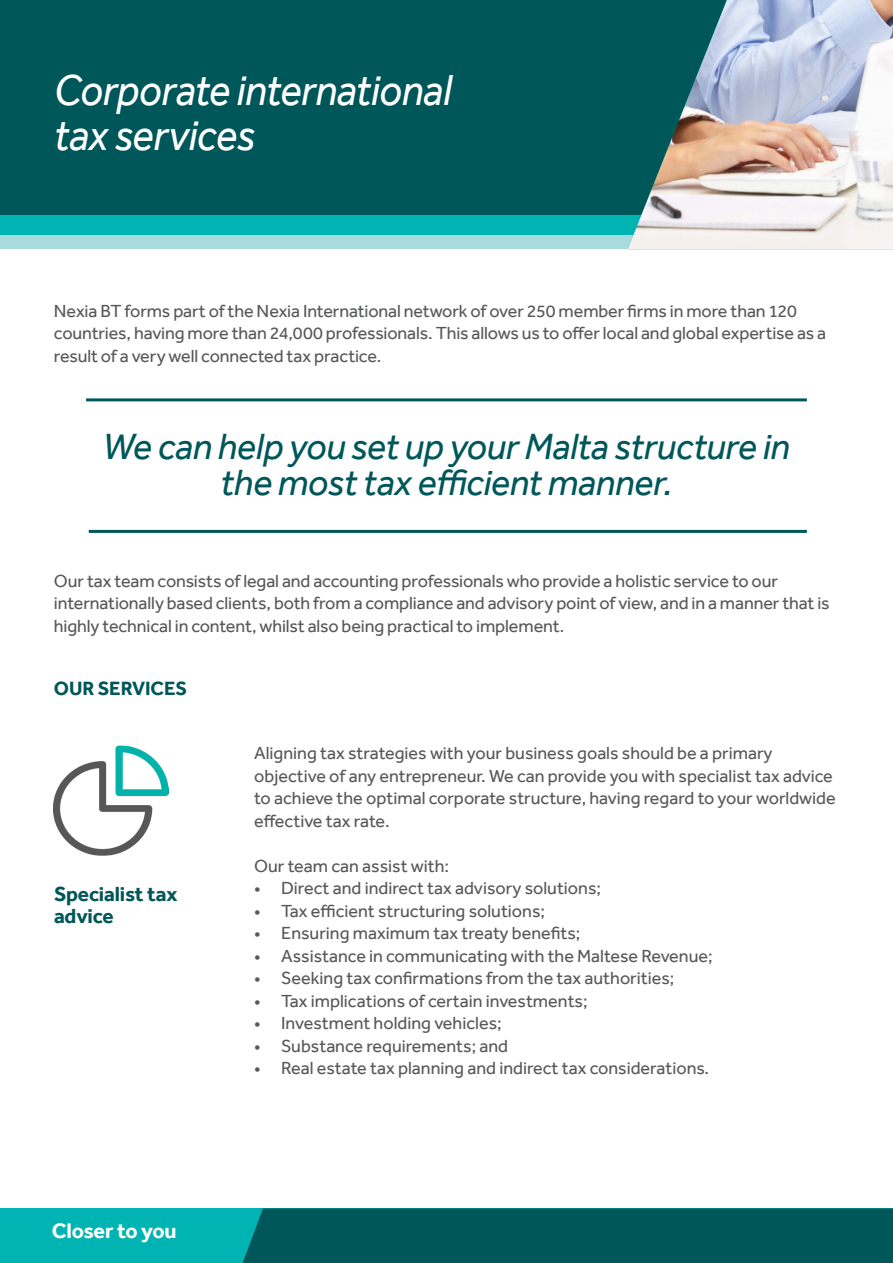
<style>
.page{position:relative;width:893px;height:1263px;background:#fff}
.page>*{position:absolute;margin:0;border:0;box-sizing:border-box;transform-origin:0 0}
.t1{font:italic 44.55px/45px "Effra";letter-spacing:-.01em;color:#fff;scale:.94 1}
.t2{font:italic 37.5px/36px "Effra";letter-spacing:-.01em;color:#005759;text-align:center}
.t3{font:700 21.6px "Effra";letter-spacing:-.01em;color:#fff}
.t4{font:700 21px/22.5px "Effra";letter-spacing:-.01em;color:#005759}
.t5{font:700 19.8px "Effra";letter-spacing:-.005em;color:#005759}
.t6{font:18px/22.5px "Effra";color:#57585a}
</style>
<div class="page">
<div style="left:0;top:0;width:628px;height:216px;background:#005759"></div>
<div style="left:0;top:1209px;width:893px;height:54px;background:#00b4b3"></div>
<svg style="left:28px;top:1208px;width:865px;height:55px"></svg>
<div style="left:0;top:235px;width:893px;height:14px;background:#a7dbdc"></div>
<div style="left:0;top:216px;width:893px;height:19px;background:#00b4b3"></div>
<img style="left:628px;top:0;width:265px;height:249px">
<img style="left:53px;top:745px;width:116px;height:110px">
<hr style="left:86px;top:398px;width:721px;height:3px;background:#005759">
<hr style="left:89px;top:530px;width:718px;height:3px;background:#005759">
<p class="t1" style="left:54px;top:67px;width:424px">Corporate international tax services</p>
<p class="t6" style="left:54px;top:299px;width:774px">Nexia BT forms part of the Nexia International network of over 250 member firms in more than 120 countries, having more than 24,000 professionals. This allows us to offer local and global expertise as a result of a very well connected tax practice.</p>
<p class="t2" style="left:103px;top:428px;width:689px">We can help you set up your Malta structure in the most tax efficient manner.</p>
<p class="t6" style="left:54px;top:569px;width:777px">Our tax team consists of legal and accounting professionals who provide a holistic service to our internationally based clients, both from a compliance and advisory point of view, and in a manner that is highly technical in content, whilst also being practical to implement.</p>
<p class="t5" style="left:54px;top:676px;width:135px">OUR SERVICES</p>
<p class="t4" style="left:54px;top:882px;width:125px">Specialist tax advice</p>
<p class="t3" style="left:52px;top:1218px;width:126px">Closer to you</p>
<p class="t6" style="left:254px;top:742px;width:583px">Aligning tax strategies with your business goals should be a primary objective of any entrepreneur. We can provide you with specialist tax advice to achieve the optimal corporate structure, having regard to your worldwide effective tax rate.</p>
<p class="t6" style="left:254px;top:854px;width:196px">Our team can assist with:</p>
<p class="t6" style="left:254px;top:877px;width:348px">• Direct and indirect tax advisory solutions;</p>
<p class="t6" style="left:254px;top:899px;width:292px">• Tax efficient structuring solutions;</p>
<p class="t6" style="left:254px;top:922px;width:328px">• Ensuring maximum tax treaty benefits;</p>
<p class="t6" style="left:254px;top:944px;width:460px">• Assistance in communicating with the Maltese Revenue;</p>
<p class="t6" style="left:254px;top:967px;width:422px">• Seeking tax confirmations from the tax authorities;</p>
<p class="t6" style="left:254px;top:989px;width:335px">• Tax implications of certain investments;</p>
<p class="t6" style="left:254px;top:1012px;width:249px">• Investment holding vehicles;</p>
<p class="t6" style="left:254px;top:1034px;width:255px">• Substance requirements; and</p>
<p class="t6" style="left:254px;top:1057px;width:456px">• Real estate tax planning and indirect tax considerations.</p>
</div>
